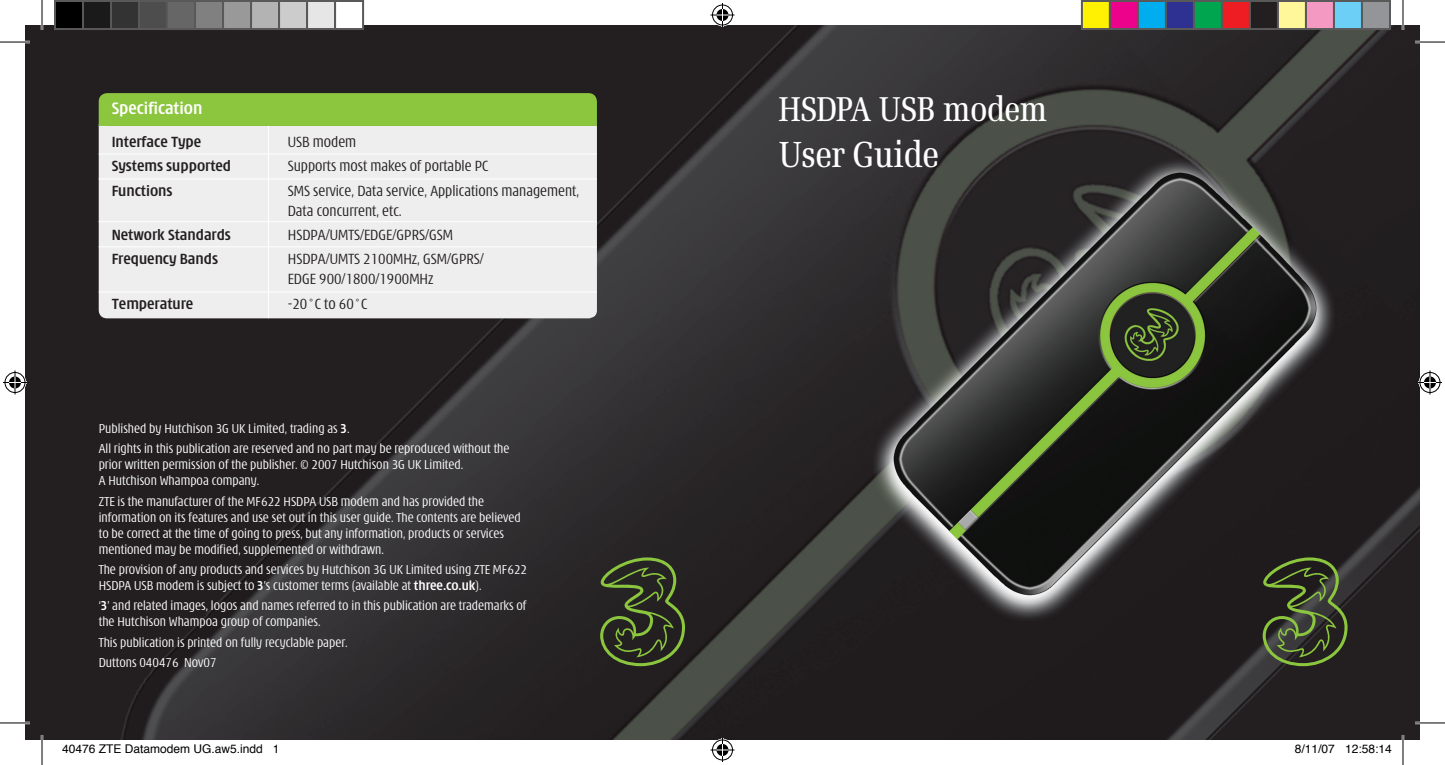
<style>
.page{position:relative;width:1445px;height:765px;background:#fff}
.page>*{position:absolute;margin:0;border:0;box-sizing:border-box;transform-origin:0 0}
.t1{font:40px "Verona";color:#fff}
.t2{font:38px "Verona";color:#fff}
.t3{font:700 condensed 18px "Modena";color:#fff}
.t4{font:300 condensed 16px/20px "Modena";color:#231f20}
.t5{font:700 condensed 16px "Modena";color:#231f20}
.t6{font:300 condensed 14px/16px "Modena";color:#fff}
.t7{font:12px "Helvetica";color:#000}
.s1{font-weight:700}
</style>
<div class="page">
<img style="left:25px;top:25px;width:1395px;height:714px">
<div style="left:99px;top:126px;width:498px;height:192px;background:#eeeeef"></div>
<svg style="left:1262px;top:557px;width:85px;height:109px;background:#3e472d"></svg>
<svg style="left:600px;top:557px;width:85px;height:109px;background:#394228"></svg>
<hr style="left:99px;top:153px;width:498px;height:1px;background:#fff">
<hr style="left:99px;top:178px;width:498px;height:1px;background:#fff">
<hr style="left:99px;top:221px;width:498px;height:1px;background:#fff">
<hr style="left:99px;top:246px;width:498px;height:1px;background:#fff">
<hr style="left:99px;top:291px;width:498px;height:1px;background:#fff">
<hr style="left:268px;top:120px;width:1px;height:198px;background:#fff">
<div style="left:99px;top:93px;width:498px;height:33px;background:#8bc63e"></div>
<hr style="left:0;top:41px;width:30px;height:2px;background:#fff">
<hr style="left:1415px;top:41px;width:30px;height:2px;background:#fff">
<hr style="left:0;top:721px;width:30px;height:3px;background:#fff">
<hr style="left:1415px;top:721px;width:30px;height:3px;background:#fff">
<hr style="left:41px;top:0;width:2px;height:30px;background:#fff">
<hr style="left:41px;top:734px;width:2px;height:30px;background:#fff">
<hr style="left:1401px;top:0;width:3px;height:30px;background:#fff">
<hr style="left:1401px;top:734px;width:3px;height:30px;background:#fff">
<hr style="left:0;top:42px;width:30px;height:1px;background:#000">
<hr style="left:1415px;top:42px;width:30px;height:1px;background:#000">
<hr style="left:0;top:722px;width:30px;height:1px;background:#000">
<hr style="left:1415px;top:722px;width:30px;height:1px;background:#000">
<hr style="left:42px;top:0;width:1px;height:30px;background:#000">
<hr style="left:42px;top:734px;width:1px;height:30px;background:#000">
<hr style="left:1402px;top:0;width:1px;height:30px;background:#000">
<hr style="left:1402px;top:734px;width:1px;height:30px;background:#000">
<svg style="left:710px;top:3px;width:24px;height:24px"></svg>
<svg style="left:710px;top:737px;width:24px;height:24px"></svg>
<svg style="left:3px;top:370px;width:24px;height:24px"></svg>
<svg style="left:1418px;top:370px;width:24px;height:24px"></svg>
<div style="left:55px;top:1px;width:28px;height:28px;background:#000"></div>
<div style="left:54px;top:0;width:30px;height:30px;border:2px solid #595959"></div>
<div style="left:83px;top:1px;width:28px;height:28px;background:#1a1a1a"></div>
<div style="left:82px;top:0;width:30px;height:30px;border:2px solid #595959"></div>
<div style="left:111px;top:1px;width:28px;height:28px;background:#333"></div>
<div style="left:110px;top:0;width:30px;height:30px;border:2px solid #595959"></div>
<div style="left:139px;top:1px;width:28px;height:28px;background:#4d4d4d"></div>
<div style="left:138px;top:0;width:30px;height:30px;border:2px solid #595959"></div>
<div style="left:167px;top:1px;width:28px;height:28px;background:#666"></div>
<div style="left:166px;top:0;width:30px;height:30px;border:2px solid #595959"></div>
<div style="left:195px;top:1px;width:28px;height:28px;background:#808080"></div>
<div style="left:194px;top:0;width:30px;height:30px;border:2px solid #595959"></div>
<div style="left:223px;top:1px;width:28px;height:28px;background:#999"></div>
<div style="left:222px;top:0;width:30px;height:30px;border:2px solid #595959"></div>
<div style="left:251px;top:1px;width:28px;height:28px;background:#b3b3b3"></div>
<div style="left:250px;top:0;width:30px;height:30px;border:2px solid #595959"></div>
<div style="left:279px;top:1px;width:28px;height:28px;background:#ccc"></div>
<div style="left:278px;top:0;width:30px;height:30px;border:2px solid #595959"></div>
<div style="left:307px;top:1px;width:28px;height:28px;background:#e6e6e6"></div>
<div style="left:306px;top:0;width:30px;height:30px;border:2px solid #595959"></div>
<div style="left:335px;top:1px;width:28px;height:28px;background:#fff"></div>
<div style="left:334px;top:0;width:30px;height:30px;border:2px solid #595959"></div>
<div style="left:1082px;top:1px;width:28px;height:28px;background:#fff101"></div>
<div style="left:1081px;top:0;width:30px;height:30px;border:2px solid #595959"></div>
<div style="left:1110px;top:1px;width:28px;height:28px;background:#ed028c"></div>
<div style="left:1109px;top:0;width:30px;height:30px;border:2px solid #595959"></div>
<div style="left:1138px;top:1px;width:28px;height:28px;background:#00aeef"></div>
<div style="left:1137px;top:0;width:30px;height:30px;border:2px solid #595959"></div>
<div style="left:1166px;top:1px;width:28px;height:28px;background:#2e3092"></div>
<div style="left:1165px;top:0;width:30px;height:30px;border:2px solid #595959"></div>
<div style="left:1194px;top:1px;width:28px;height:28px;background:#00a54f"></div>
<div style="left:1193px;top:0;width:30px;height:30px;border:2px solid #595959"></div>
<div style="left:1222px;top:1px;width:28px;height:28px;background:#ee1d23"></div>
<div style="left:1221px;top:0;width:30px;height:30px;border:2px solid #595959"></div>
<div style="left:1250px;top:1px;width:28px;height:28px;background:#231f20"></div>
<div style="left:1249px;top:0;width:30px;height:30px;border:2px solid #595959"></div>
<div style="left:1278px;top:1px;width:28px;height:28px;background:#fff79a"></div>
<div style="left:1277px;top:0;width:30px;height:30px;border:2px solid #595959"></div>
<div style="left:1306px;top:1px;width:28px;height:28px;background:#f499c2"></div>
<div style="left:1305px;top:0;width:30px;height:30px;border:2px solid #595959"></div>
<div style="left:1334px;top:1px;width:28px;height:28px;background:#6bcff6"></div>
<div style="left:1333px;top:0;width:30px;height:30px;border:2px solid #595959"></div>
<div style="left:1362px;top:1px;width:28px;height:28px;background:#939598"></div>
<div style="left:1361px;top:0;width:30px;height:30px;border:2px solid #595959"></div>
<p class="t3" style="left:112px;top:99px;width:92px">Specification</p>
<p class="t5" style="left:112px;top:134px;width:91px">Interface Type</p>
<p class="t4" style="left:288px;top:132px;width:70px">USB modem</p>
<p class="t5" style="left:112px;top:159px;width:121px">Systems supported</p>
<p class="t4" style="left:288px;top:157px;width:202px">Supports most makes of portable PC</p>
<p class="t5" style="left:112px;top:183px;width:62px">Functions</p>
<p class="t4" style="left:288px;top:181px;width:293px">SMS service, Data service, Applications management,<br>Data concurrent, etc.</p>
<p class="t5" style="left:112px;top:227px;width:121px">Network Standards</p>
<p class="t4" style="left:288px;top:225px;width:167px">HSDPA/UMTS/EDGE/GPRS/GSM</p>
<p class="t5" style="left:112px;top:251px;width:108px">Frequency Bands</p>
<p class="t4" style="left:288px;top:249px;width:198px">HSDPA/UMTS 2100MHz, GSM/GPRS/<br>EDGE 900/1800/1900MHz</p>
<p class="t5" style="left:112px;top:296px;width:83px">Temperature</p>
<p class="t4" style="left:288px;top:294px;width:81px">-20°C to 60°C</p>
<p class="t6" style="left:99px;top:419px;width:412px;line-height:20.2px">Published by Hutchison 3G UK Limited, trading as <span class="s1">3</span>.<br>All rights in this publication are reserved and no part may be reproduced without the</p>
<p class="t6" style="left:99px;top:457px;width:366px">prior written permission of the publisher. © 2007 Hutchison 3G UK Limited.<br>A Hutchison Whampoa company.</p>
<p class="t6" style="left:99px;top:493px;width:424px">ZTE is the manufacturer of the MF622 HSDPA USB modem and has provided the information on its features and use set out in this user guide. The contents are believed to be correct at the time of going to press, but any information, products or services mentioned may be modified, supplemented or withdrawn.</p>
<p class="t6" style="left:99px;top:562px;width:430px">The provision of any products and services by Hutchison 3G UK Limited using ZTE MF622<br>HSDPA USB modem is subject to <span class="s1">3</span>’s customer terms (available at <span class="s1">three.co.uk</span>).</p>
<p class="t6" style="left:99px;top:598px;width:429px">‘<span class="s1">3</span>’ and related images, logos and names referred to in this publication are trademarks of the Hutchison Whampoa group of companies.</p>
<p class="t6" style="left:99px;top:632px;width:250px;line-height:20.2px">This publication is printed on fully recyclable paper.<br>Duttons 040476 Nov07</p>
<h2 class="t2" style="left:779px;top:91px;width:269px">HSDPA USB modem</h2>
<h1 class="t1" style="left:779px;top:136px;width:161px">User Guide</h1>
<p class="t7" style="left:62px;top:738px;width:219px">40476 ZTE Datamodem UG.aw5.indd 1</p>
<p class="t7" style="left:1295px;top:738px;width:98px">8/11/07 12:58:14</p>
</div>
